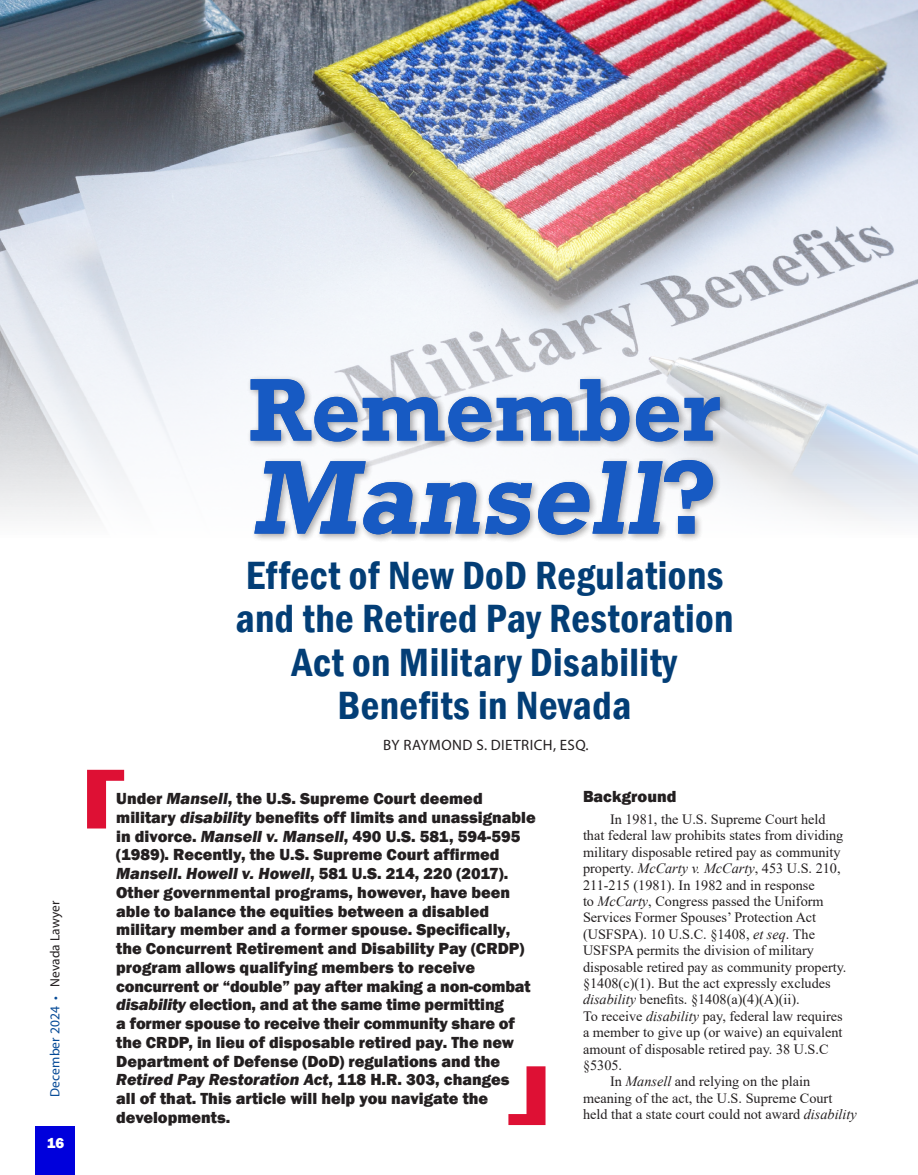
<style>
.page{position:relative;width:918px;height:1175px;background:#fff}
.page>*{position:absolute;margin:0;border:0;box-sizing:border-box;transform-origin:0 0}
.t1{font:italic 700 106.5px "Rockwell";color:#175ac3;scale:.95 1}
.t2{font:700 90.3px "Rockwell";color:#175ac3;scale:.95 1}
.t3{font:600 condensed 40.5px/43.5px "Franklin Gothic";letter-spacing:.01em;color:#033e76;text-align:center}
.t4{font:800 16.5px/18.8px "Franklin Gothic";color:#231f20}
.t5{font:15px "Myriad Pro";letter-spacing:.03em;color:#231f20}
.t6{font:800 15px "Franklin Gothic";color:#fff}
.t7{font:14.25px/16.4px "Times New Roman";color:#231f20}
.t8{font:13.5px "Myriad Pro";letter-spacing:.01em;color:#044996}
.s1{font-size:13.35px}
.s2{font-size:13.35px;color:#231f20}
.s3{font-style:normal}
.s4{font-style:italic}
</style>
<div class="page">
<div style="left:35px;top:1126px;width:40px;height:48px;background:#0000dc"></div>
<img style="left:0;top:0;width:918px;height:521px">
<svg style="left:87px;top:769px;width:37px;height:59px"></svg>
<svg style="left:508px;top:1066px;width:38px;height:59px"></svg>
<div style="left:246px;top:375px;width:483px;height:168px;background:#231f20;opacity:.22"></div>
<p class="t8" style="left:47px;top:1096px;width:198px;rotate:-90deg">December 2024 <span class="s1">•</span> <span class="s2">Nevada Lawyer</span></p>
<p class="t6" style="left:47px;top:1132px;width:19px">16</p>
<p class="t2" style="left:249px;top:355px;width:498px">Remember</p>
<p class="t1" style="left:252px;top:433px;width:492px">Mansell<span class="s3">?</span></p>
<p class="t3" style="left:236px;top:553px;width:500px">Effect of New DoD Regulations and the Retired Pay Restoration<br>Act on Military Disability<br>Benefits in Nevada</p>
<p class="t5" style="left:383px;top:735px;width:207px">BY RAYMOND S. DIETRICH, ESQ.</p>
<p class="t4" style="left:116px;top:789px;width:421px">Under <span class="s4">Mansell</span>, the U.S. Supreme Court deemed military <span class="s4">disability</span> benefits off limits and unassignable in divorce. <span class="s4">Mansell v. Mansell</span>, 490 U.S. 581, 594-595 (1989). Recently, the U.S. Supreme Court affirmed <span class="s4">Mansell</span>. <span class="s4">Howell v. Howell</span>, 581 U.S. 214, 220 (2017).<br>Other governmental programs, however, have been able to balance the equities between a disabled military member and a former spouse. Specifically, the Concurrent Retirement and Disability Pay (CRDP) program allows qualifying members to receive concurrent or “double” pay after making a non-combat <span class="s4">disability</span> election, and at the same time permitting<br>a former spouse to receive their community share of the CRDP, in lieu of disposable retired pay. The new Department of Defense (DoD) regulations and the <span class="s4">Retired Pay Restoration Act</span>, 118 H.R. 303, changes<br>all of that. This article will help you navigate the developments.</p>
<p class="t4" style="left:583px;top:786px;width:95px">Background</p>
<p class="t7" style="left:583px;top:810px;width:265px;text-indent:27px">In 1981, the U.S. Supreme Court held that federal law prohibits states from dividing military disposable retired pay as community property. <span class="s4">McCarty v. McCarty</span>, 453 U.S. 210, 211-215 (1981). In 1982 and in response<br>to <span class="s4">McCarty</span>, Congress passed the Uniform Services Former Spouses’ Protection Act (USFSPA). 10 U.S.C. §1408, <span class="s4">et seq</span>. The USFSPA permits the division of military disposable retired pay as community property. §1408(c)(1). But the act expressly excludes <span class="s4">disability</span> benefits. §1408(a)(4)(A)(ii).<br>To receive <span class="s4">disability</span> pay, federal law requires a member to give up (or waive) an equivalent amount of disposable retired pay. 38 U.S.C §5305.</p>
<p class="t7" style="left:583px;top:1073px;width:275px;text-indent:27px">In <span class="s4">Mansell</span> and relying on the plain meaning of the act, the U.S. Supreme Court held that a state court could not award <span class="s4">disability</span></p>
</div>
